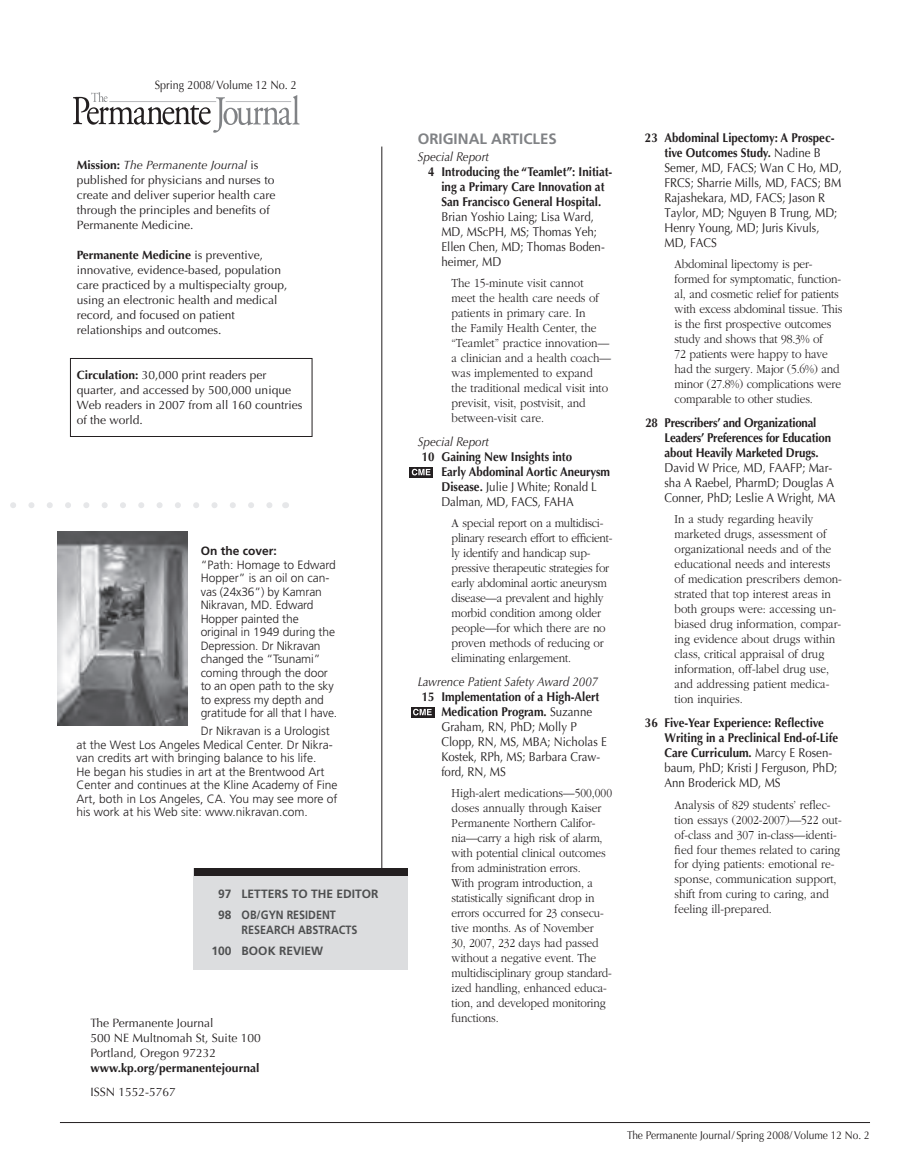
<style>
.page{position:relative;width:905px;height:1164px;background:#fff}
.page>*{position:absolute;margin:0;border:0;box-sizing:border-box;transform-origin:0 0}
.t1{font:700 15px "Frutiger";color:#808285}
.t2{font:300 12.75px/15px "Garamond";letter-spacing:-.01em;color:#231f20;scale:.9 1}
.t3{font:12.75px/15px "Optima";color:#231f20;scale:.9 1}
.t4{font:700 12.75px/15px "Optima";color:#231f20;scale:.9 1}
.t5{font:700 12.75px/15px "Optima";letter-spacing:-.02em;color:#231f20;scale:.9 1}
.t6{font:italic 12.75px "Optima";color:#231f20;scale:.9 1}
.t7{font:300 12px/13.5px "Frutiger";color:#231f20}
.t8{font:12px/15px "Optima";color:#231f20}
.t9{font:12px/15px "Optima";color:#231f20}
.t10{font:700 12px/21px "Frutiger";color:#4e4f50;scale:.9 1}
.t11{font:700 12px/21.1px "Frutiger";color:#4e4f50}
.t12{font:700 12px "Optima";color:#231f20}
.t13{font:12px "Optima";color:#231f20;scale:.9 1}
.t14{font:700 12px "Frutiger";color:#231f20}
.t15{font:11.25px "Optima";color:#231f20;scale:.9 1}
.s1{font-weight:700}
.s2{font-style:italic}
.s3{font-weight:400}
</style>
<div class="page">
<svg style="left:411px;top:707px;width:23px;height:11px"></svg>
<svg style="left:413px;top:709px;width:18px;height:6px"></svg>
<svg style="left:409px;top:467px;width:24px;height:11px"></svg>
<svg style="left:412px;top:469px;width:18px;height:6px"></svg>
<div style="left:70px;top:358px;width:242px;height:79px;border:1px solid #231f20"></div>
<svg style="left:10px;top:502px;width:262px;height:6px"></svg>
<svg style="left:73px;top:92px;width:226px;height:41px"></svg>
<hr style="left:109px;top:101px;width:107px;height:1px;background:#bcbdc0">
<hr style="left:60px;top:1122px;width:809px;height:1px;background:#231f20">
<hr style="left:381px;top:147px;width:1px;height:812px;background:#231f20">
<div style="left:193px;top:868px;width:214px;height:102px;background:#dcdddf"></div>
<div style="left:194px;top:868px;width:213px;height:8px;background:#231f20"></div>
<img style="left:58px;top:531px;width:129px;height:195px">
<p class="t13" style="left:155px;top:78px;width:159px">Spring 2008/ Volume 12 No. 2</p>
<p class="t8" style="left:77px;top:157px;width:200px"><span class="s1">Mission:</span> <span class="s2">The Permanente Journal</span> is published for physicians and nurses to create and deliver superior health care through the principles and benefits of Permanente Medicine.</p>
<p class="t8" style="left:77px;top:247px;width:212px"><span class="s1">Permanente Medicine</span> is preventive, innovative, evidence-based, population care practiced by a multispecialty group, using an electronic health and medical record, and focused on patient relationships and outcomes.</p>
<p class="t8" style="left:77px;top:367px;width:227px"><span class="s1">Circulation:</span> 30,000 print readers per quarter, and accessed by 500,000 unique Web readers in 2007 from all 160 countries of the world.</p>
<p class="t14" style="left:201px;top:544px;width:78px">ON THE COVER:</p>
<p class="t7" style="left:201px;top:558px;width:138px">“Path: Homage to Edward<br>Hopper” is an oil on can&shy;vas (24x36”) by Kamran<br>Nikravan, MD. Edward<br>Hopper painted the original in 1949 during the<br>Depression. Dr Nikravan changed the “Tsunami” coming through the door to an open path to the sky to express my depth and gratitude for all that I have.</p>
<p class="t7" style="left:77px;top:724px;width:262px;text-indent:124px">Dr Nikravan is a Urologist at the West Los Angeles Medical Center. Dr Nikra&shy;van credits art with bringing balance to his life.<br>He began his studies in art at the Brentwood Art Center and continues at the Kline Academy of Fine Art, both in Los Angeles, CA. You may see more of his work at his Web site: www.nikravan.com.</p>
<p class="t11" style="left:218px;top:883px;width:162px">97 LETTERS TO TH E EDITOR<br>98 OB/GYN RESI</p>
<p class="t10" style="left:308px;top:904px;width:17px">DENT</p>
<p class="t10" style="left:211px;top:919px;width:125px;text-indent:76px">H ABSTRACTS<br>100 BOO K REVIEW</p>
<p class="t10" style="left:231px;top:919px;width:8px">RESEARC</p>
<p class="t9" style="left:90px;top:1015px;width:172px">The Permanente Journal<br>500 NE Multnomah St, Suite 100<br>Portland, Oregon 97232</p>
<p class="t12" style="left:90px;top:1060px;width:170px">www.kp.org/permanentejournal</p>
<p class="t9" style="left:90px;top:1084px;width:87px">ISSN 1552-5767</p>
<p class="t1" style="left:417px;top:130px;width:140px">ORIGINAL ARTICLES</p>
<p class="t6" style="left:417px;top:149px;width:81px">Special Report</p>
<p class="t4" style="left:428px;top:164px;width:206px;text-align:center">4 Introducing the “Teamlet”: Initiat&shy;ing a Primary Care Innovation at<br>San Francisco General Hospital.</p>
<p class="t3" style="left:441px;top:209px;width:183px">Brian Yoshio Laing; Lisa Ward,<br>MD, MScPH, MS; Thomas Yeh;<br>Ellen Chen, MD; Thomas Boden&shy;heimer, MD</p>
<p class="t2" style="left:451px;top:276px;width:178px">The 15-minute visit cannot<br>meet the health care needs of patients in primary care. In<br>the Family Health Center, the “Teamlet” practice innovation— a clinician and a health coach— was implemented to expand the traditional medical visit into previsit, visit, postvisit, and between-visit care.</p>
<p class="t6" style="left:417px;top:434px;width:81px">Special Report</p>
<p class="t4" style="left:441px;top:449px;width:189px;text-indent:-20px">10 Gaining New Insights into<br>Early Abdominal Aortic Aneurysm<br>Disease. <span class="s3">Julie J White; Ronald L<br>Dalman, MD, FACS, FAHA</span></p>
<p class="t2" style="left:451px;top:516px;width:180px">A special report on a multidisci&shy;plinary research effort to efficient&shy;ly identify and handicap sup&shy;pressive therapeutic strategies for early abdominal aortic aneurysm disease—a prevalent and highly morbid condition among older people—for which there are no proven methods of reducing or eliminating enlargement.</p>
<p class="t6" style="left:417px;top:674px;width:202px">Lawrence Patient Safety Award 2007</p>
<p class="t3" style="left:441px;top:689px;width:185px;text-indent:-20px"><span class="s1">15 Implementation of a High-Alert<br>Medication Program.</span> Suzanne<br>Graham, RN, PhD; Molly P<br>Clopp, RN, MS, MBA; Nicholas E<br>Kostek, RPh, MS; Barbara Craw&shy;ford, RN, MS</p>
<p class="t2" style="left:451px;top:786px;width:180px">High-alert medications—500,000 doses annually through Kaiser<br>Permanente Northern Califor&shy;nia—carry a high risk of alarm, with potential clinical outcomes from administration errors.<br>With program introduction, a statistically significant drop in errors occurred for 23 consecu&shy;tive months. As of November<br>30, 2007, 232 days had passed without a negative event. The multidisciplinary group standard&shy;ized handling, enhanced educa&shy;tion, and developed monitoring functions.</p>
<p class="t3" style="left:664px;top:131px;width:198px;text-indent:-20px"><span class="s1">23 Abdominal Lipectomy: A Prospec&shy;tive Outcomes Study.</span> Nadine B<br>Semer, MD, FACS; Wan C Ho, MD,<br>FRCS; Sharrie Mills, MD, FACS; BM<br>Rajashekara, MD, FACS; Jason R<br>Taylor, MD; Nguyen B Trung, MD;<br>Henry Young, MD; Juris Kivuls,<br>MD, FACS</p>
<p class="t2" style="left:674px;top:257px;width:188px">Abdominal lipectomy is per&shy;formed for symptomatic, function&shy;al, and cosmetic relief for patients with excess abdominal tissue. This is the first prospective outcomes study and shows that 98.3% of<br>72 patients were happy to have had the surgery. Major (5.6%) and minor (27.8%) complications were comparable to other studies.</p>
<p class="t5" style="left:664px;top:416px;width:187px;text-indent:-19px">28 Prescribers’ and Organizational<br>Leaders’ Preferences for Education about Heavily Marketed Drugs.</p>
<p class="t3" style="left:664px;top:461px;width:191px">David W Price, MD, FAAFP; Mar&shy;sha A Raebel, PharmD; Douglas A<br>Conner, PhD; Leslie A Wright, MA</p>
<p class="t2" style="left:674px;top:512px;width:187px">In a study regarding heavily marketed drugs, assessment of organizational needs and of the educational needs and interests of medication prescribers demon&shy;strated that top interest areas in both groups were: accessing un&shy;biased drug information, compar&shy;ing evidence about drugs within class, critical appraisal of drug information, off-label drug use, and addressing patient medica&shy;tion inquiries.</p>
<p class="t4" style="left:664px;top:716px;width:194px;text-indent:-20px">36 Five-Year Experience: Reflective<br>Writing in a Preclinical End-of-Life<br>Care Curriculum. <span class="s3">Marcy E Rosen&shy;baum, PhD; Kristi J Ferguson, PhD;<br>Ann Broderick MD, MS</span></p>
<p class="t2" style="left:674px;top:797px;width:187px">Analysis of 829 students’ reflec&shy;tion essays (2002-2007)—522 out&shy;of-class and 307 in-class—identi&shy;fied four themes related to caring for dying patients: emotional re&shy;sponse, communication support, shift from curing to caring, and feeling ill-prepared.</p>
<p class="t15" style="left:627px;top:1128px;width:271px">The Permanente Journal/ Spring 2008/ Volume 12 No. 2</p>
</div>
